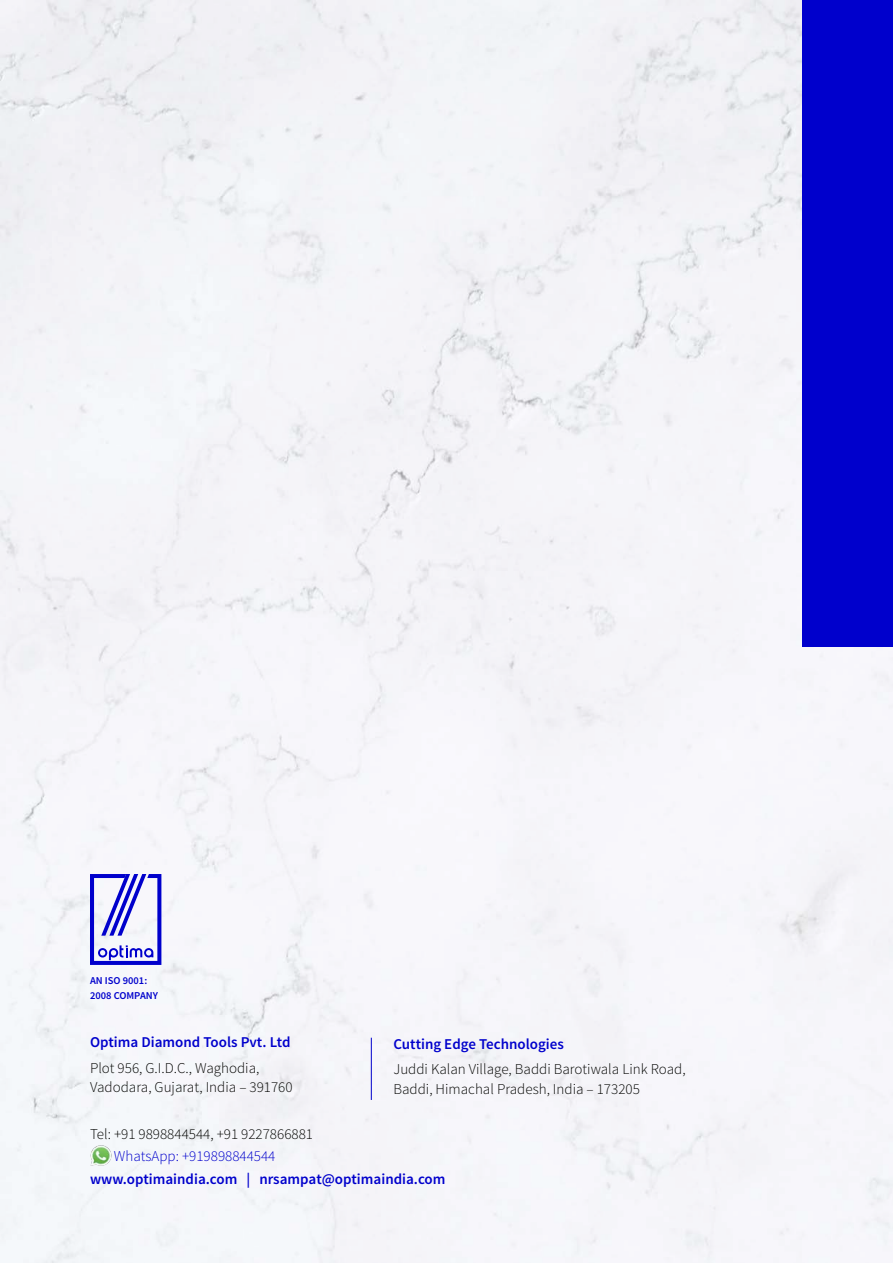
<style>
.page{position:relative;width:893px;height:1263px;background:#f8f8fb}
.page>*{position:absolute;margin:0;border:0;box-sizing:border-box;transform-origin:0 0}
.t1{font:300 15px/19.5px "Source Sans Pro";color:#040503}
.t2{font:600 15px "Source Sans Pro";color:#00c}
.t3{font:300 15px "Source Sans Pro";color:#00c}
.t4{font:600 10.5px/15px "Source Sans Pro";color:#00c}
</style>
<div class="page">
<hr style="left:371px;top:1038px;width:1px;height:62px;background:#00c">
<svg style="left:90px;top:874px;width:71px;height:91px"></svg>
<div style="left:803px;top:0;width:90px;height:646px;background:#00c"></div>
<img style="left:90px;top:1145px;width:22px;height:21px">
<p class="t4" style="left:90px;top:973px;width:69px">AN ISO 9001:<br>2008 COMPANY</p>
<p class="t2" style="left:90px;top:1033px;width:202px">Optima Diamond Tools Pvt. Ltd</p>
<p class="t1" style="left:90px;top:1058px;width:204px">Plot 956, G.I.D.C., Waghodia,<br>Vadodara, Gujarat, India – 391760</p>
<p class="t1" style="left:90px;top:1124px;width:225px">Tel: +91 9898844544, +91 9227866881</p>
<p class="t3" style="left:114px;top:1147px;width:163px">WhatsApp: +919898844544</p>
<p class="t2" style="left:90px;top:1169px;width:357px">www.optimaindia.com | nrsampat@optimaindia.com</p>
<p class="t2" style="left:393px;top:1034px;width:172px">Cutting Edge Technologies</p>
<p class="t1" style="left:393px;top:1060px;width:294px">Juddi Kalan Village, Baddi Barotiwala Link Road,<br>Baddi, Himachal Pradesh, India – 173205</p>
</div>
